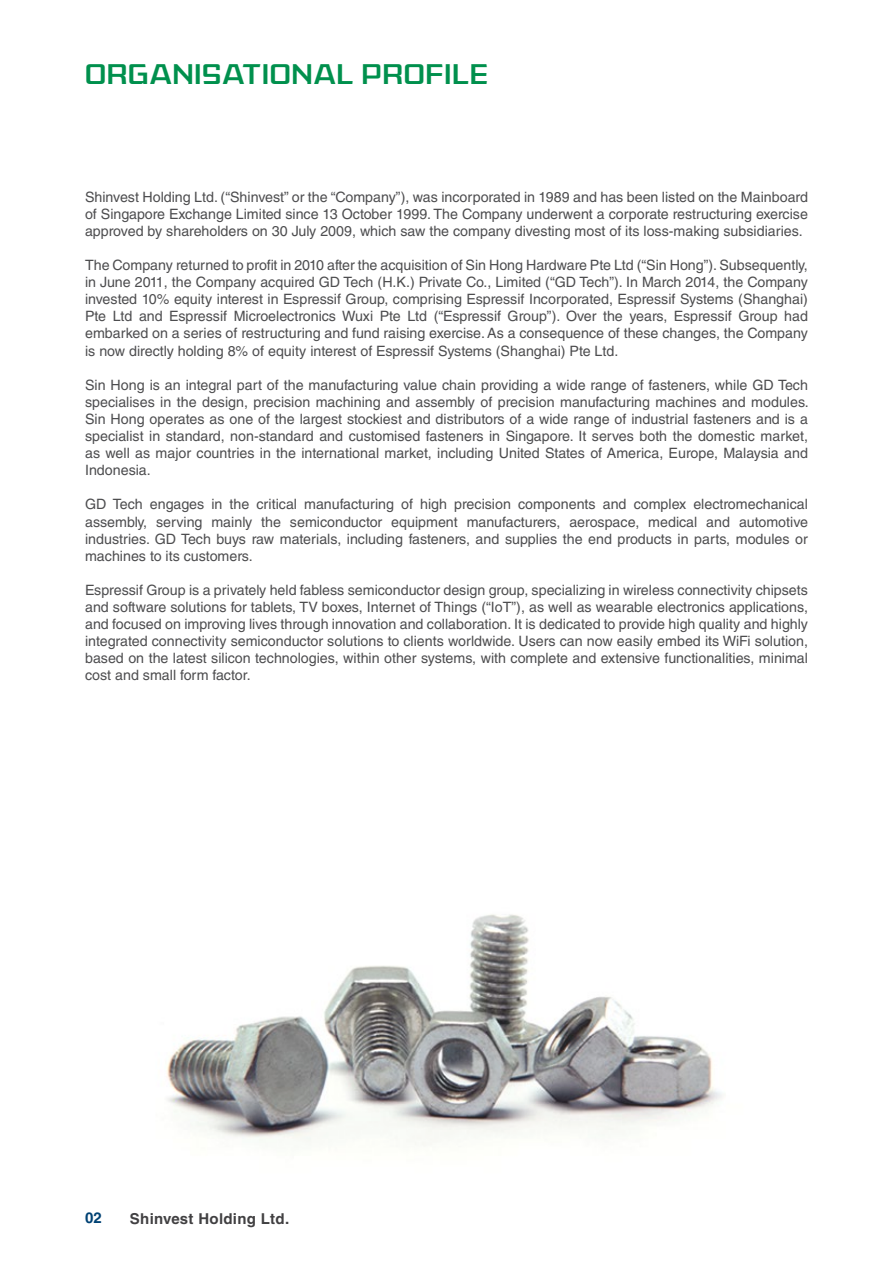
<style>
.page{position:relative;width:893px;height:1263px;background:#fff}
.page>*{position:absolute;margin:0;border:0;box-sizing:border-box;transform-origin:0 0}
.t1{font:27px "American Captain Patrius 02 FRE";letter-spacing:.035em;color:#00904d}
.t2{font:700 15px "Helvetica LT Std";letter-spacing:.02em;color:#414042}
.t3{font:700 15px "Helvetica LT Std";color:#004274}
.t4{font:14.25px/17.1px "Helvetica LT Std";color:#4d4d4f;text-align:justify}
</style>
<div class="page">
<img style="left:167px;top:914px;width:555px;height:232px">
<h1 class="t1" style="left:85px;top:57px;width:405px">ORGANISATIONAL PROFILE</h1>
<p class="t4" style="left:85px;top:188px;width:724px">Shinvest Holding Ltd. (“Shinvest” or the “Company”), was incorporated in 1989 and has been listed on the Mainboard of Singapore Exchange Limited since 13 October 1999. The Company underwent a corporate restructuring exercise approved by shareholders on 30 July 2009, which saw the company divesting most of its loss-making subsidiaries.</p>
<p class="t4" style="left:85px;top:256px;width:724px">The Company returned to profit in 2010 after the acquisition of Sin Hong Hardware Pte Ltd (“Sin Hong”). Subsequently, in June 2011, the Company acquired GD Tech (H.K.) Private Co., Limited (“GD Tech”). I n March 2014, the Company invested 10% equity interest in Espressif Group, comprising Espressif I ncorporated, Espressif Systems (Shanghai)<br>Pte Ltd and Espressif Microelectronics Wuxi Pte Ltd (“Espressif Group”). Over the years, Espressif Group had embarked on a series of restructuring and fund raising exercise. As a consequence of these changes, the Company is now directly holding 8% of equity interest of Espressif Systems (Shanghai) Pte Ltd.</p>
<p class="t4" style="left:85px;top:376px;width:725px">Sin Hong is an integral part of the manufacturing value chain providing a wide range of fasteners, while GD Tech specialises in the design, precision machining and assembly of precision manufacturing machines and modules.<br>Sin Hong operates as one of the largest stockiest and distributors of a wide range of industrial fasteners and is a specialist in standard, non-standard and customised fasteners in Singapore. It serves both the domestic market, as well as major countries in the international market, including U nited States of America, Europe, Malaysia and I ndonesia.</p>
<p class="t4" style="left:85px;top:496px;width:724px">GD Tech engages in the critical manufacturing of high precision components and complex electromechanical assembly, serving mainly the semiconductor equipment manufacturers, aerospace, medical and automotive industries. GD Tech buys raw materials, including fasteners, and supplies the end products in parts, modules or machines to its customers.</p>
<p class="t4" style="left:85px;top:581px;width:724px">Espressif Group is a privately held fabless semiconductor design group, specializing in wireless connectivity chipsets and software solutions for tablets, TV boxes, I nternet of Things (“I oT”), as well as wearable electronics applications, and focused on improving lives through innovation and collaboration. It is dedicated to provide high quality and highly integrated connectivity semiconductor solutions to clients worldwide. Users can now easily embed its WiFi solution, based on the latest silicon technologies, within other systems, with complete and extensive functionalities, minimal cost and small form factor.</p>
<p class="t3" style="left:85px;top:1208px;width:18px">02</p>
<p class="t2" style="left:130px;top:1210px;width:161px">Shinvest Holding Ltd.</p>
</div>
